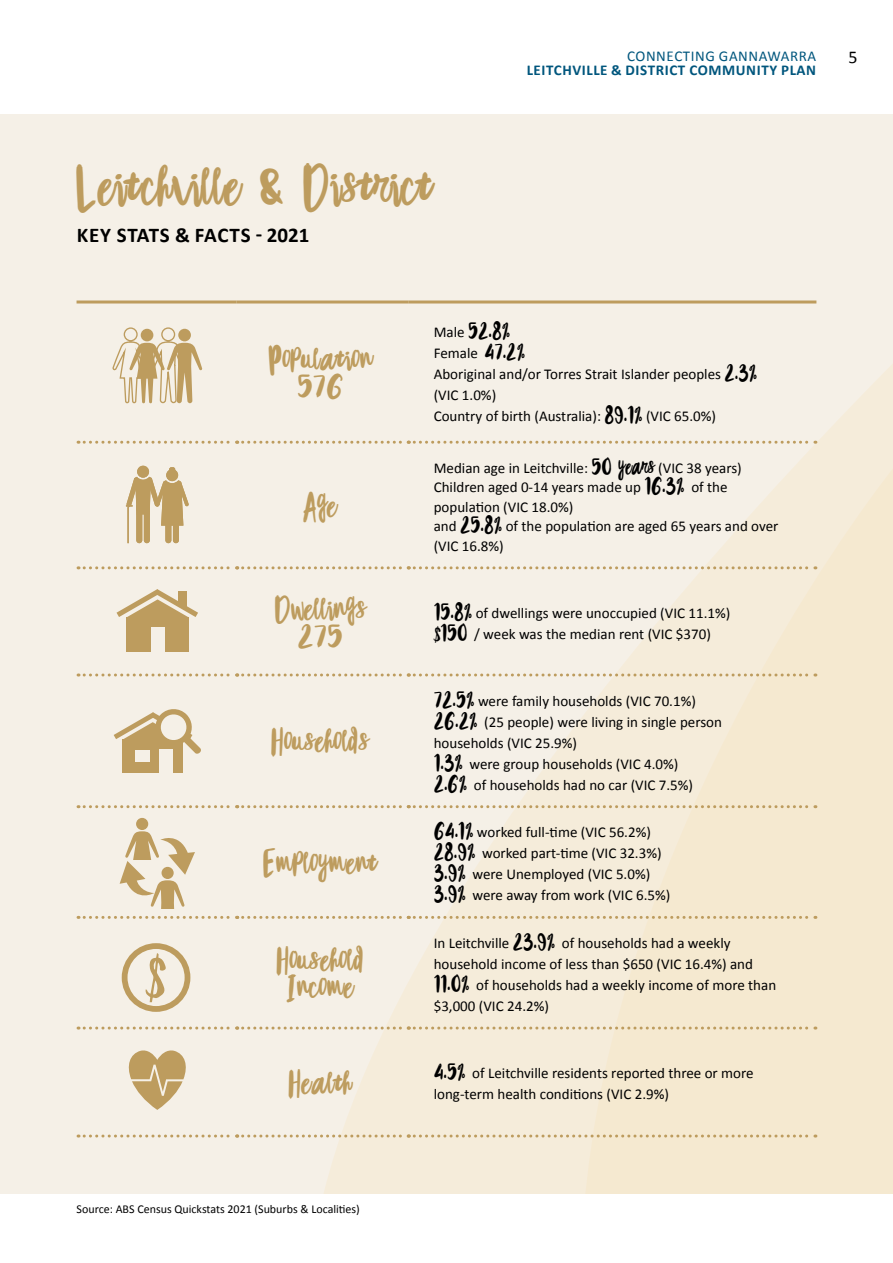
<style>
.page{position:relative;width:893px;height:1263px;background:#fff}
.page>*{position:absolute;margin:0;border:0;box-sizing:border-box;transform-origin:0 0}
.t1{font:36px "Wired Pop Free";color:#bd9c5e}
.t2{font:21px/27px "Wired Pop Free";color:#bd9c5e;text-align:center}
.t3{font:700 21px "Calibri";letter-spacing:.025em;color:#000}
.t4{font:18px "Calibri";color:#000}
.t5{font:15px/21px "Calibri";color:#000}
.t6{font:700 15px "Calibri";letter-spacing:.04em;color:#00567d}
.t7{font:15px "Calibri";letter-spacing:.04em;color:#00567d}
.t8{font:15px "Wired Pop Free";color:#000;scale:.91 1}
.t9{font:12px "Calibri";color:#000}
.s1{font-family:"Calibri"}
.s2{font-family:"Wired Pop Free"}
</style>
<div class="page">
<div style="left:0;top:115px;width:893px;height:1080px;background:#f5f0e7"></div>
<svg style="left:323px;top:300px;width:570px;height:895px"></svg>
<svg style="left:585px;top:468px;width:308px;height:727px;fill:#f5e9d0"></svg>
<hr style="left:77px;top:300px;width:160px;height:3px;background:#bd9c5e">
<hr style="left:237px;top:300px;width:171px;height:3px;background:#bd9c5e">
<hr style="left:408px;top:300px;width:408px;height:3px;background:#bd9c5e">
<svg style="left:78px;top:441px;width:738px;height:3px"></svg>
<svg style="left:78px;top:566px;width:738px;height:3px"></svg>
<svg style="left:78px;top:673px;width:738px;height:3px"></svg>
<svg style="left:78px;top:805px;width:738px;height:3px"></svg>
<svg style="left:78px;top:916px;width:738px;height:3px"></svg>
<svg style="left:78px;top:1026px;width:738px;height:3px"></svg>
<svg style="left:78px;top:1134px;width:738px;height:3px"></svg>
<svg style="left:113px;top:327px;width:89px;height:77px"></svg>
<div style="left:126px;top:617px;width:63px;height:35px;background:#bd9c5e"></div>
<svg style="left:117px;top:589px;width:81px;height:28px"></svg>
<div style="left:151px;top:627px;width:14px;height:25px;background:#f5f0e7"></div>
<div style="left:178px;top:591px;width:9px;height:15px;background:#bd9c5e"></div>
<div style="left:123px;top:739px;width:60px;height:34px;background:#bd9c5e"></div>
<div style="left:160px;top:750px;width:13px;height:23px;background:#f5f0e7"></div>
<div style="left:135px;top:750px;width:15px;height:11px;background:#f5f0e7"></div>
<svg style="left:114px;top:709px;width:87px;height:46px"></svg>
<div style="left:137px;top:466px;width:12px;height:12px;background:#bd9c5e;border-radius:50%"></div>
<svg style="left:126px;top:467px;width:63px;height:76px"></svg>
<svg style="left:128px;top:1050px;width:58px;height:60px"></svg>
<svg style="left:119px;top:818px;width:76px;height:91px"></svg>
<div style="left:122px;top:943px;width:68px;height:69px;border:6px solid #bd9c5e;border-radius:50%"></div>
<svg style="left:434px;top:626px;width:7px;height:16px"></svg>
<p class="t7" style="left:627px;top:47px;width:191px">CONNECTING GANNAWARRA</p>
<p class="t6" style="left:527px;top:60px;width:291px">LEITCHVILLE &amp; DISTRICT COMMUNITY PLAN</p>
<p class="t4" style="left:848px;top:45px;width:11px">5</p>
<h1 class="t1" style="left:77px;top:168px;width:358px">Leitchville &amp; District</h1>
<h2 class="t3" style="left:77px;top:222px;width:234px">KEY STATS &amp; FACTS - 2021</h2>
<h2 class="t2" style="left:269px;top:347px;width:105px">Population<br>576</h2>
<h2 class="t2" style="left:303px;top:494px;width:35px">Age</h2>
<p class="t8" style="left:434px;top:323px;width:86px"><span class="s1">Male</span> 52.8%</p>
<p class="t5" style="left:434px;top:342px;width:325px">Female <span class="s2">47.2%<br></span>Aboriginal and/or Torres Strait Islander peoples <span class="s2">2.3% </span>(VIC 1.0%)<br>Country of birth (Australia): <span class="s2">89.1%</span> (VIC 65.0%)</p>
<p class="t5" style="left:434px;top:458px;width:346px;line-height:19.5px">Median age in Leitchville: <span class="s2">50 years</span> (VIC 38 years)<br>Children aged 0-14 years made up <span class="s2">16.3%</span> of the population (VIC 18.0%)<br>and <span class="s2">25.8%</span> of the population are aged 65 years and over (VIC 16.8%)</p>
<h2 class="t2" style="left:274px;top:597px;width:94px">Dwellings<br>275</h2>
<p class="t5" style="left:440px;top:602px;width:291px;text-indent:-7px"><span class="s2">15.8%</span> of dwellings were unoccupied (VIC 11.1%)<br><span class="s2">150</span> / week was the median rent (VIC $370)</p>
<h2 class="t2" style="left:272px;top:730px;width:99px">Households</h2>
<h2 class="t2" style="left:263px;top:851px;width:115px">Employment</h2>
<h2 class="t2" style="left:277px;top:948px;width:89px">Household<br>Income</h2>
<p class="t5" style="left:434px;top:690px;width:290px"><span class="s2">72.5%</span> were family households (VIC 70.1%)<br><span class="s2">26.2%</span> (25 people) were living in single person households (VIC 25.9%)<br><span class="s2">1.3%</span> were group households (VIC 4.0%)<br><span class="s2">2.6%</span> of households had no car (VIC 7.5%)</p>
<p class="t5" style="left:434px;top:822px;width:238px"><span class="s2">64.1%</span> worked full-time (VIC 56.2%)<br><span class="s2">28.9%</span> worked part-time (VIC 32.3%)<br><span class="s2">3.9%</span> were Unemployed (VIC 5.0%)<br><span class="s2">3.9%</span> were away from work (VIC 6.5%)</p>
<p class="t5" style="left:434px;top:932px;width:344px">In Leitchville <span class="s2">23.9%</span> of households had a weekly household income of less than $650 (VIC 16.4%) and <span class="s2">11.0%</span> of households had a weekly income of more than $3,000 (VIC 24.2%)</p>
<h2 class="t2" style="left:289px;top:1071px;width:65px">Health</h2>
<p class="t5" style="left:434px;top:1063px;width:321px"><span class="s2">4.5%</span> of Leitchville residents reported three or more long-term health conditions (VIC 2.9%)</p>
<p class="t9" style="left:77px;top:1201px;width:285px">Source: ABS Census Quickstats 2021 (Suburbs &amp; Localities)</p>
</div>
